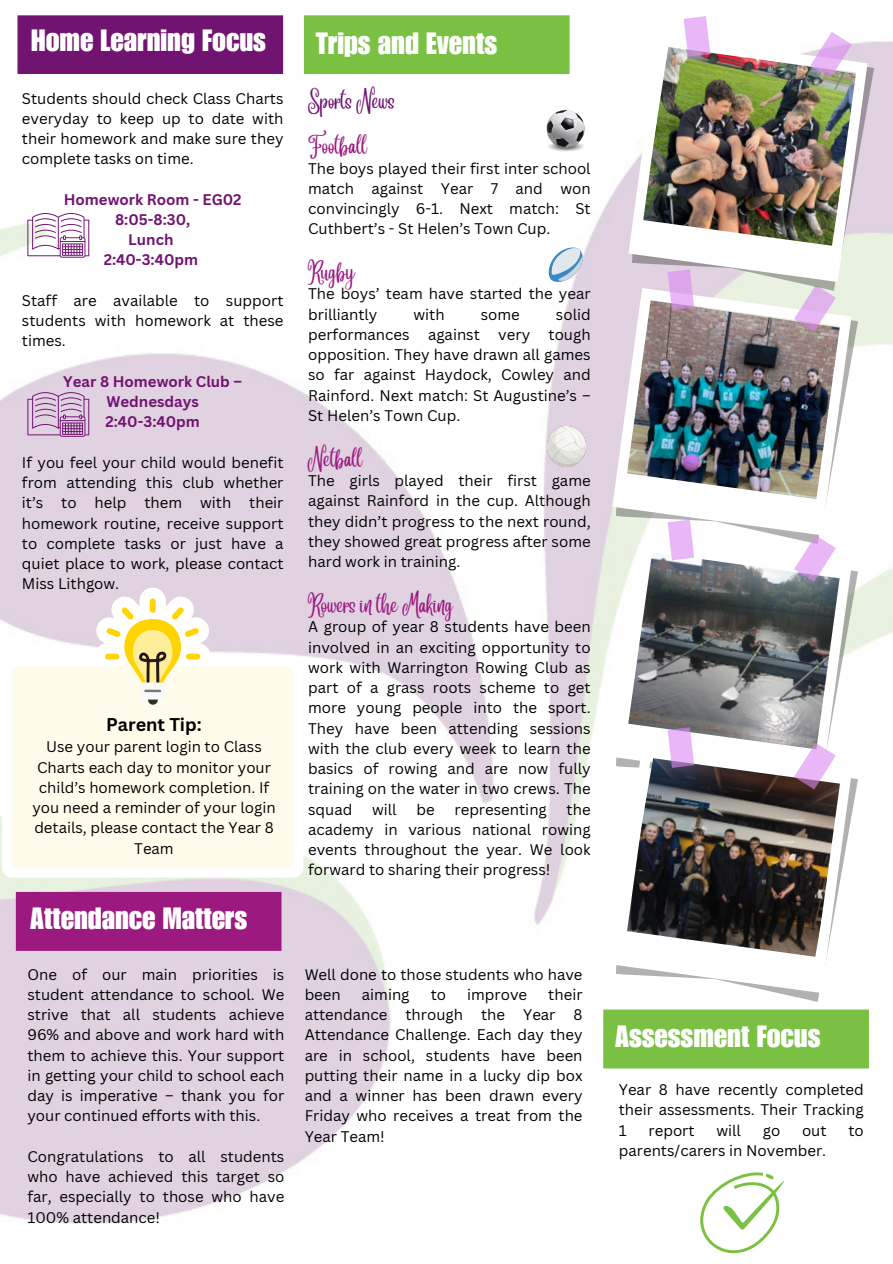
<style>
.page{position:relative;width:893px;height:1264px;background:#fff}
.page>*{position:absolute;margin:0;border:0;box-sizing:border-box;transform-origin:0 0}
.t1{font:30px "Impact LT Std";color:#fefffe}
.t2{font:18px "Angelina";color:#9c1980}
.t3{font:18px "Angelina";color:#711371}
.t4{font:700 18px "Canva Sans";color:#000}
.t5{font:15px/20.2px "Canva Sans";color:#000;text-align:justify}
.t6{font:700 15px/20.2px "Canva Sans";color:#711371;text-align:center}
</style>
<div class="page">
<img style="left:0;top:15px;width:892px;height:1209px">
<div style="left:16px;top:891px;width:265px;height:59px;background:#9c1980"></div>
<div style="left:17px;top:15px;width:266px;height:59px;background:#711371"></div>
<svg style="left:27px;top:213px;width:62px;height:45px"></svg>
<svg style="left:27px;top:392px;width:62px;height:45px;background:#c4a2c4"></svg>
<svg style="left:2px;top:587px;width:301px;height:290px;fill:#e1d3e2"></svg>
<div style="left:12px;top:666px;width:281px;height:201px;background:#fffceb;border-radius:6px"></div>
<svg style="left:105px;top:598px;width:95px;height:107px"></svg>
<div style="left:304px;top:15px;width:265px;height:59px;background:#7ac143"></div>
<img style="left:546px;top:110px;width:39px;height:42px">
<svg style="left:546px;top:245px;width:39px;height:39px"></svg>
<img style="left:547px;top:427px;width:38px;height:39px">
<img style="left:604px;top:280px;width:255px;height:250px">
<svg style="left:661px;top:298px;width:176px;height:39px"></svg>
<svg style="left:604px;top:530px;width:255px;height:208px"></svg>
<svg style="left:661px;top:510px;width:176px;height:77px"></svg>
<svg style="left:613px;top:1000px;width:244px;height:9px"></svg>
<svg style="left:604px;top:738px;width:255px;height:262px"></svg>
<svg style="left:661px;top:717px;width:176px;height:78px"></svg>
<div style="left:603px;top:1009px;width:265px;height:58px;background:#7ac143"></div>
<svg style="left:698px;top:1171px;width:86px;height:83px"></svg>
<svg style="left:629px;top:290px;width:245px;height:8px;background:#e9e3e7"></svg>
<img style="left:620px;top:27px;width:255px;height:263px">
<img style="left:677px;top:15px;width:176px;height:69px">
<p class="t1" style="left:31px;top:30px;width:236px">Home Learning Focus</p>
<p class="t5" style="left:22px;top:88px;width:263px">Students should check Class Charts everyday to keep up to date with their homework and make sure they complete tasks on time.</p>
<p class="t6" style="left:64px;top:189px;width:179px">Homework Room - EG02</p>
<p class="t6" style="left:115px;top:209px;width:77px">8:05-8:30,</p>
<p class="t6" style="left:128px;top:229px;width:47px">Lunch</p>
<p class="t6" style="left:104px;top:249px;width:96px">2:40-3:40pm</p>
<p class="t5" style="left:22px;top:290px;width:263px">Staff are available to support students with homework at these times.</p>
<p class="t6" style="left:63px;top:371px;width:180px">Year 8 Homework Club –<br>Wednesdays</p>
<p class="t6" style="left:105px;top:411px;width:96px">2:40-3:40pm</p>
<p class="t5" style="left:22px;top:452px;width:263px">If you feel your child would benefit from attending this club whether it’s to help them with their homework routine, receive support to complete tasks or just have a quiet place to work, please contact Miss Lithgow.</p>
<p class="t4" style="left:106px;top:711px;width:97px">Parent Tip:</p>
<p class="t5" style="left:32px;top:736px;width:245px;text-align:center">Use your parent login to Class<br>Charts each day to monitor your child’s homework completion. If you need a reminder of your login details, please contact the Year 8<br>Team</p>
<p class="t1" style="left:30px;top:907px;width:218px">Attendance Matters</p>
<p class="t5" style="left:27px;top:963px;width:258px">One of our main priorities is student attendance to school. We strive that all students achieve 96% and above and work hard with them to achieve this. Your support in getting your child to school each day is imperative – thank you for your continued efforts with this.</p>
<p class="t5" style="left:27px;top:1145px;width:258px">Congratulations to all students who have achieved this target so far, especially to those who have 100% attendance!</p>
<p class="t1" style="left:316px;top:33px;width:183px">Trips and Events</p>
<p class="t3" style="left:308px;top:97px;width:88px">Sports News</p>
<p class="t2" style="left:308px;top:142px;width:60px">Football</p>
<p class="t5" style="left:308px;top:157px;width:284px">The boys played their first inter school match against Year 7 and won convincingly 6-1. Next match: St Cuthbert’s - St Helen’s Town Cup.</p>
<p class="t2" style="left:308px;top:268px;width:49px">Rugby</p>
<p class="t5" style="left:308px;top:283px;width:284px">The boys’ team have started the year brilliantly</p>
<p class="t5" style="left:308px;top:304px;width:284px;text-indent:248px">solid performances against very tough opposition. They have drawn all games so far against Haydock, Cowley and Rainford. Next match: St Augustine’s – St Helen’s Town Cup.</p>
<p class="t2" style="left:308px;top:455px;width:56px">Netball</p>
<p class="t5" style="left:308px;top:470px;width:284px">The girls played their first game against Rainford in the cup. Although they didn’t progress to the next round, they showed great progress after some hard work in training.</p>
<p class="t2" style="left:308px;top:601px;width:147px">Rowers in the Making</p>
<p class="t5" style="left:308px;top:616px;width:284px">A group of year 8 students have been involved in an exciting opportunity to work with Warrington Rowing Club as part of a grass roots scheme to get more young people into the sport.<br>They have been attending sessions with the club every week to learn the basics of rowing and are now fully training on the water in two crews. The squad</p>
<p class="t5" style="left:413px;top:304px;width:33px">with</p>
<p class="t5" style="left:481px;top:304px;width:41px">some</p>
<p class="t5" style="left:308px;top:798px;width:284px;text-indent:258px">the academy in various national rowing events throughout the year. We look forward to sharing their progress!</p>
<p class="t5" style="left:372px;top:798px;width:26px">will</p>
<p class="t5" style="left:416px;top:798px;width:20px">be</p>
<p class="t5" style="left:454px;top:798px;width:94px">representing</p>
<p class="t5" style="left:304px;top:963px;width:279px">Well done to those students who have been</p>
<p class="t5" style="left:304px;top:984px;width:279px;text-indent:243px">their attendance through the Year 8<br>Attendance Challenge. Each day they are in school, students have been putting their name in a lucky dip box and a winner has been drawn every Friday who receives a treat from the Year Team!</p>
<p class="t5" style="left:362px;top:984px;width:49px">aiming</p>
<p class="t5" style="left:430px;top:984px;width:17px">to</p>
<p class="t5" style="left:467px;top:984px;width:62px">improve</p>
<p class="t1" style="left:615px;top:1025px;width:207px">Assessment Focus</p>
<p class="t5" style="left:618px;top:1079px;width:246px">Year 8 have recently completed their assessments. Their Tracking 1</p>
<p class="t5" style="left:648px;top:1119px;width:48px">report</p>
<p class="t5" style="left:716px;top:1119px;width:26px">will</p>
<p class="t5" style="left:762px;top:1119px;width:19px">go</p>
<p class="t5" style="left:802px;top:1119px;width:26px">out</p>
<p class="t5" style="left:848px;top:1119px;width:17px">to</p>
<p class="t5" style="left:618px;top:1139px;width:209px">parents/carers in November.</p>
</div>
